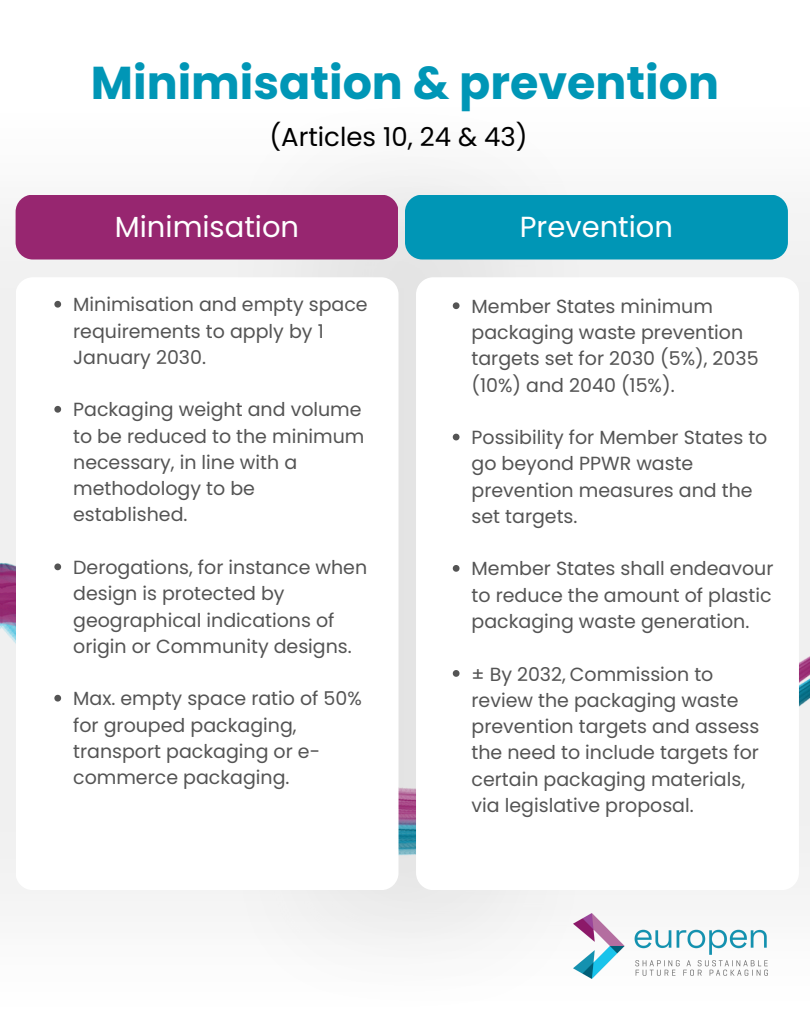
<style>
.page{position:relative;width:810px;height:1013px;background:#fff}
.page>*{position:absolute;margin:0;border:0;box-sizing:border-box;transform-origin:0 0}
.t1{font:700 46px "Poppins";color:#0096b6}
.t2{font:29px "Poppins";color:#fff}
.t3{font:26px "Poppins";color:#000}
.t4{font:25px/34.5px "Helvetica World";color:#545454}
.t5{font:19px/26.2px "Poppins";color:#545454}
</style>
<div class="page">
<div style="left:0;top:195px;width:235px;height:359px;background:#f1f1f1"></div>
<img style="left:235px;top:169px;width:575px;height:810px">
<img style="left:0;top:554px;width:810px;height:360px">
<div style="left:416px;top:277px;width:383px;height:612px;background:#fff;border-radius:17px"></div>
<div style="left:16px;top:195px;width:382px;height:64px;background:#972670;border-radius:17px"></div>
<svg style="left:453px;top:302px;width:7px;height:7px"></svg>
<svg style="left:453px;top:433px;width:7px;height:7px"></svg>
<svg style="left:453px;top:565px;width:7px;height:6px"></svg>
<svg style="left:453px;top:670px;width:7px;height:6px"></svg>
<div style="left:16px;top:277px;width:383px;height:612px;background:#fff;border-radius:17px"></div>
<div style="left:405px;top:195px;width:383px;height:64px;background:#0096b6;border-radius:17px"></div>
<svg style="left:54px;top:301px;width:8px;height:7px"></svg>
<svg style="left:54px;top:406px;width:8px;height:7px"></svg>
<svg style="left:54px;top:563px;width:7px;height:7px"></svg>
<svg style="left:54px;top:694px;width:7px;height:7px"></svg>
<img style="left:573px;top:913px;width:195px;height:65px">
<h2 class="t1" style="left:91px;top:51px;width:630px">Minimisation &amp; prevention</h2>
<p class="t3" style="left:269px;top:118px;width:260px">(Articles 10, 24 &amp; 43)</p>
<h1 class="t2" style="left:115px;top:206px;width:186px">Minimisation</h1>
<p class="t5" style="left:73px;top:291px;width:296px">Minimisation and empty space requirements to apply by 1<br>January 2030.</p>
<p class="t5" style="left:73px;top:396px;width:293px">Packaging weight and volume to be reduced to the minimum necessary, in line with a methodology to be established.</p>
<p class="t5" style="left:73px;top:554px;width:296px">Derogations, for instance when design is protected by geographical indications of origin or Community designs.</p>
<p class="t5" style="left:73px;top:685px;width:290px">Max. empty space ratio of 50% for grouped packaging, transport packaging or e&shy;commerce packaging.</p>
<p class="t4" style="left:79px;top:296px;width:235px">Deletion of one of the provisions enabling</p>
<h2 class="t4" style="left:79px;top:399px;width:222px">States to provide for further labelling requirements</h2>
<p class="t4" style="left:79px;top:537px;width:90px">or DRS)</p>
<p class="t2" style="left:520px;top:206px;width:155px">Prevention</p>
<p class="t5" style="left:472px;top:293px;width:289px">Member States minimum packaging waste prevention targets set for 2030 (5%), 2035 (10%) and 2040 (15%).</p>
<p class="t5" style="left:472px;top:424px;width:297px">Possibility for Member States to go beyond PPWR waste prevention measures and the set targets.</p>
<p class="t5" style="left:472px;top:555px;width:303px;text-align:justify">Member States shall endeavour to reduce the amount of plastic packaging waste generation.</p>
<p class="t5" style="left:472px;top:660px;width:289px">± By 2032, Commission to review the packaging waste prevention targets and assess the need to include targets for certain packaging materials, via legislative proposal.</p>
</div>
